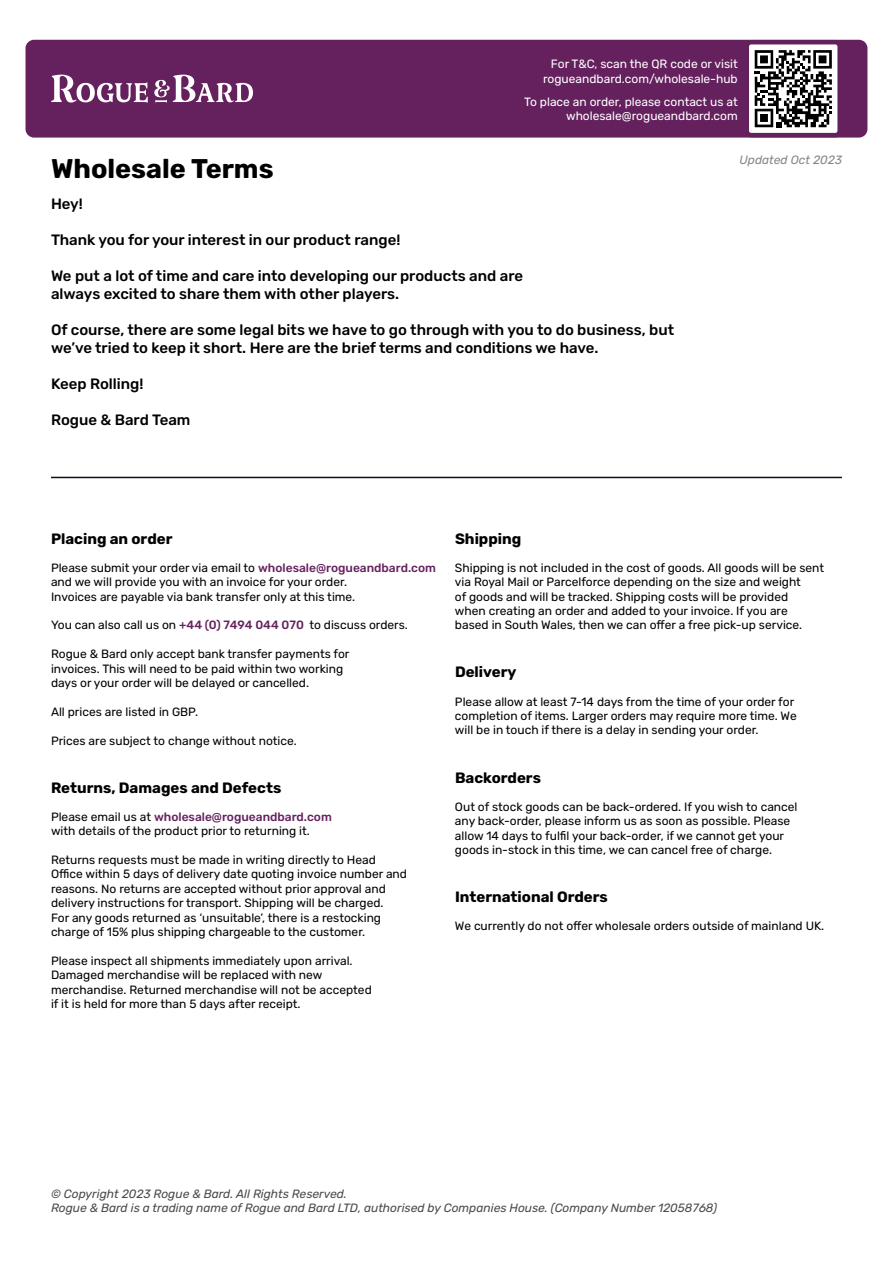
<style>
.page{position:relative;width:893px;height:1263px;background:#fff}
.page>*{position:absolute;margin:0;border:0;box-sizing:border-box;transform-origin:0 0}
.t1{font:700 27px "Rubik";color:#000}
.t2{font:500 15px/18px "Rubik";color:#000}
.t3{font:700 15px "Rubik";color:#000}
.t4{font:12px/14.4px "Rubik";color:#000}
.t5{font:italic 12px/14.4px "Rubik";color:#4c484c}
.t6{font:12px/14.4px "Rubik";color:#fff;text-align:right}
.t7{font:italic 12px "Rubik";color:#878587}
.s1{font-weight:500;color:#65205e}
</style>
<div class="page">
<div style="left:26px;top:40px;width:841px;height:98px;background:#65205e;border-radius:9px"></div>
<svg style="left:51px;top:75px;width:202px;height:28px"></svg>
<svg style="left:749px;top:45px;width:88px;height:87px;background:#949494"></svg>
<div style="left:744px;top:40px;width:98px;height:97px;border:4px solid #65205e;border-radius:4px"></div>
<hr style="left:51px;top:477px;width:791px;height:1px;background:#150c20">
<h1 class="t1" style="left:51px;top:154px;width:224px">Wholesale Terms</h1>
<p class="t6" style="left:543px;top:57px;width:196px">For T&amp;C, scan the QR code or visit rogueandbard.com/wholesale-hub</p>
<p class="t6" style="left:524px;top:95px;width:215px">To place an order, please contact us at wholesale@rogueandbard.com</p>
<p class="t7" style="left:740px;top:154px;width:104px">Updated Oct 2023</p>
<p class="t2" style="left:51px;top:196px;width:33px">Hey!</p>
<p class="t2" style="left:51px;top:232px;width:351px">Thank you for your interest in our product range!</p>
<p class="t2" style="left:51px;top:268px;width:474px">We put a lot of time and care into developing our products and are always excited to share them with other players.</p>
<p class="t2" style="left:51px;top:322px;width:625px">Of course, there are some legal bits we have to go through with you to do business, but we’ve tried to keep it short. Here are the brief terms and conditions we have.</p>
<p class="t2" style="left:51px;top:376px;width:94px">Keep Rolling!</p>
<p class="t2" style="left:51px;top:412px;width:141px">Rogue &amp; Bard Team</p>
<p class="t3" style="left:51px;top:530px;width:123px">Placing an order</p>
<p class="t4" style="left:51px;top:561px;width:386px">Please submit your order via email to <span class="s1">wholesale@rogueandbard.com </span>and we will provide you with an invoice for your order.<br>Invoices are payable via bank transfer only at this time.</p>
<p class="t4" style="left:51px;top:618px;width:358px">You can also call us on <span class="s1">+44 (0) 7494 044 070</span> to discuss orders.</p>
<p class="t4" style="left:51px;top:647px;width:300px">Rogue &amp; Bard only accept bank transfer payments for invoices. This will need to be paid within two working days or your order will be delayed or cancelled.</p>
<p class="t4" style="left:51px;top:705px;width:149px">All prices are listed in GBP.</p>
<p class="t4" style="left:51px;top:733px;width:247px">Prices are subject to change without notice.</p>
<p class="t3" style="left:51px;top:779px;width:232px">Returns, Damages and Defects</p>
<p class="t4" style="left:51px;top:810px;width:282px">Please email us at <span class="s1">wholesale@rogueandbard.com </span>with details of the product prior to returning it.</p>
<p class="t4" style="left:51px;top:853px;width:357px">Returns requests must be made in writing directly to Head Office within 5 days of delivery date quoting invoice number and reasons. No returns are accepted without prior approval and delivery instructions for transport. Shipping will be charged.<br>For any goods returned as ‘unsuitable’, there is a restocking charge of 15% plus shipping chargeable to the customer.</p>
<p class="t4" style="left:51px;top:954px;width:322px">Please inspect all shipments immediately upon arrival.<br>Damaged merchandise will be replaced with new merchandise. Returned merchandise will not be accepted if it is held for more than 5 days after receipt.</p>
<p class="t3" style="left:455px;top:530px;width:68px">Shipping</p>
<p class="t4" style="left:455px;top:561px;width:371px">Shipping is not included in the cost of goods. All goods will be sent via Royal Mail or Parcelforce depending on the size and weight<br>of goods and will be tracked. Shipping costs will be provided<br>when creating an order and added to your invoice. If you are based in South Wales, then we can offer a free pick-up service.</p>
<p class="t3" style="left:455px;top:664px;width:63px">Delivery</p>
<p class="t4" style="left:455px;top:695px;width:343px">Please allow at least 7-14 days from the time of your order for completion of items. Larger orders may require more time. We will be in touch if there is a delay in sending your order.</p>
<p class="t3" style="left:455px;top:769px;width:88px">Backorders</p>
<p class="t4" style="left:455px;top:800px;width:344px">Out of stock goods can be back-ordered. If you wish to cancel any back-order, please inform us as soon as possible. Please allow 14 days to fulfil your back-order, if we cannot get your goods in-stock in this time, we can cancel free of charge.</p>
<p class="t3" style="left:455px;top:888px;width:154px">International Orders</p>
<p class="t4" style="left:455px;top:919px;width:371px">We currently do not offer wholesale orders outside of mainland UK.</p>
<p class="t5" style="left:51px;top:1186px;width:668px">© Copyright 2023 Rogue &amp; Bard. All Rights Reserved.<br>Rogue &amp; Bard is a trading name of Rogue and Bard LTD, authorised by Companies House. (Company Number 12058768)</p>
</div>
